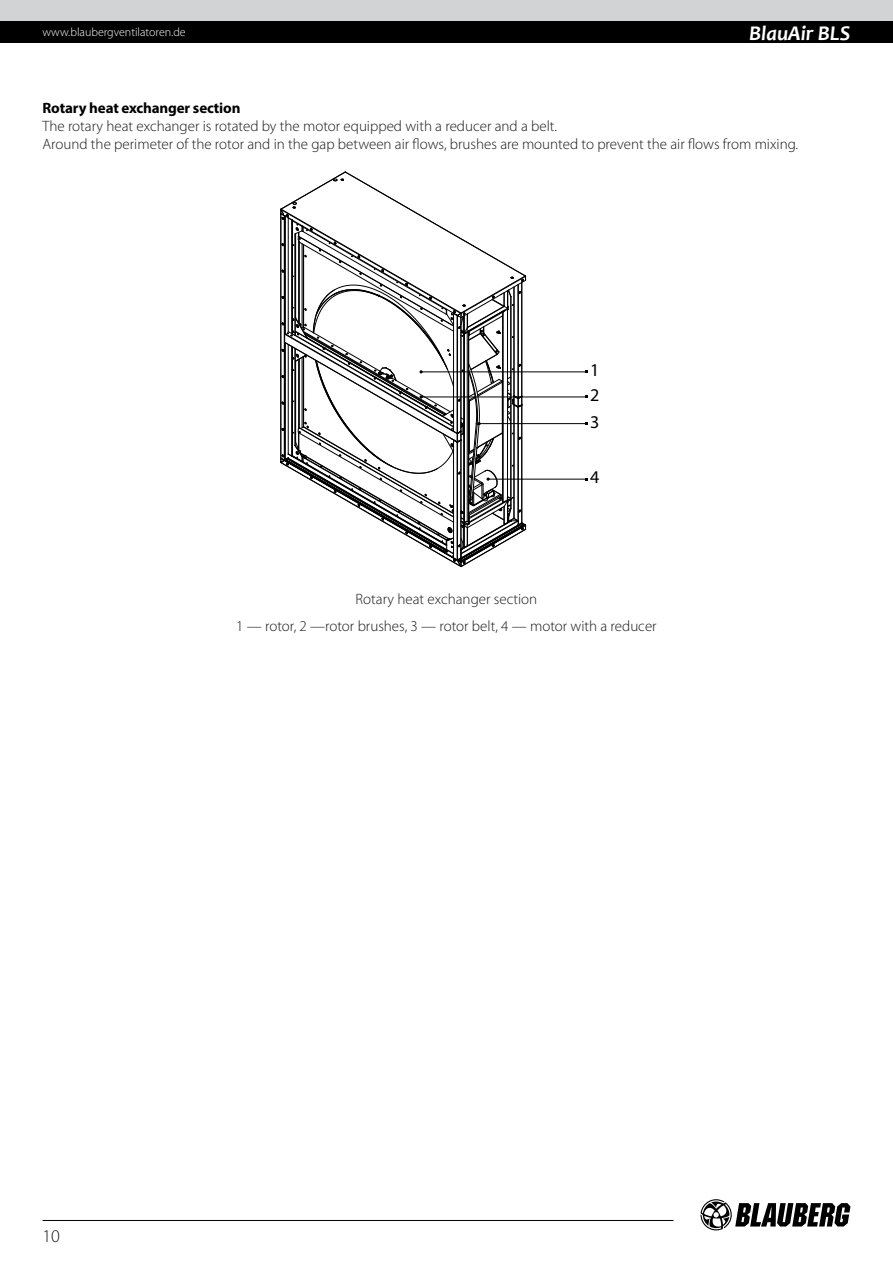
<style>
.page{position:relative;width:893px;height:1263px;background:#fff}
.page>*{position:absolute;margin:0;border:0;box-sizing:border-box;transform-origin:0 0}
.t1{font:italic 700 21px "Candara";color:#fff}
.t2{font:18px/25px "Myriad Pro";color:#000}
.t3{font:300 18px "Myriad Pro";color:#191918}
.t4{font:300 15px/18px "Myriad Pro";color:#191918}
.t5{font:700 15px "Myriad Pro";letter-spacing:-.01em;color:#000}
.t6{font:300 12px "Myriad Pro";color:#fff}
</style>
<div class="page">
<div style="left:0;top:0;width:893px;height:21px;background:#d1d3d4"></div>
<div style="left:0;top:21px;width:893px;height:22px;background:#000"></div>
<svg style="left:700px;top:1199px;width:150px;height:31px"></svg>
<hr style="left:43px;top:1220px;width:631px;height:1px;background:#000">
<hr style="left:421px;top:372px;width:166px;height:1px;background:#000">
<hr style="left:421px;top:397px;width:166px;height:1px;background:#000">
<hr style="left:488px;top:479px;width:99px;height:1px;background:#000">
<hr style="left:479px;top:423px;width:108px;height:1px;background:#000">
<svg style="left:280px;top:171px;width:246px;height:396px"></svg>
<p class="t6" style="left:43px;top:26px;width:145px">www.blaubergventilatoren.de</p>
<h1 class="t1" style="left:749px;top:20px;width:103px">BlauAir BLS</h1>
<p class="t5" style="left:43px;top:98px;width:200px">Rotary heat exchanger section</p>
<p class="t4" style="left:43px;top:118px;width:757px">The rotary heat exchanger is rotated by the motor equipped with a reducer and a belt.<br>Around the perimeter of the rotor and in the gap between air flows, brushes are mounted to prevent the air flows from mixing.</p>
<p class="t2" style="left:590px;top:357px;width:11px">1<br>2</p>
<p class="t2" style="left:590px;top:409px;width:11px">3</p>
<p class="t2" style="left:590px;top:464px;width:11px">4</p>
<p class="t4" style="left:236px;top:586px;width:422px;line-height:26.5px;text-align:center">Rotary heat exchanger section<br>1 — rotor, 2 —rotor brushes, 3 — rotor belt, 4 — motor with a reducer</p>
<p class="t3" style="left:43px;top:1226px;width:19px">10</p>
</div>
